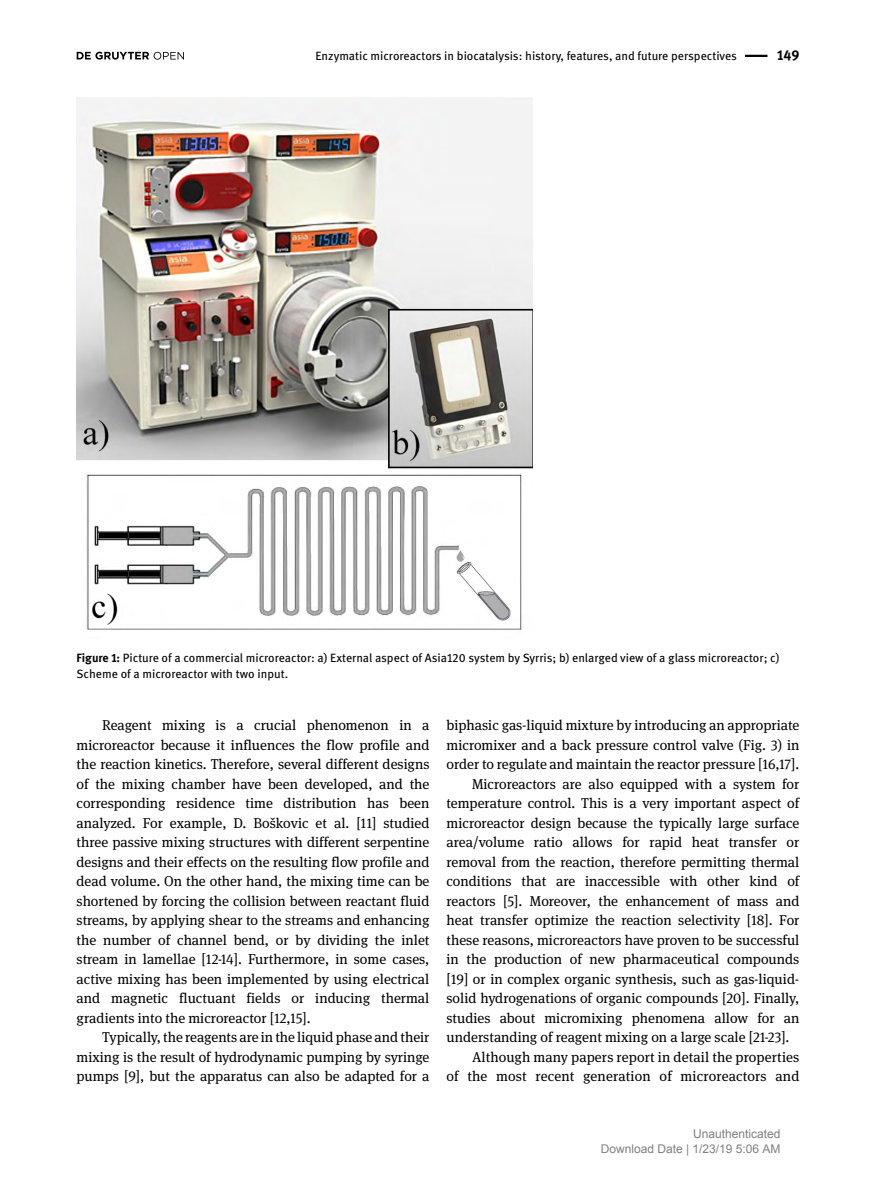
<style>
.page{position:relative;width:893px;height:1191px;background:#fff}
.page>*{position:absolute;margin:0;border:0;box-sizing:border-box;transform-origin:0 0}
.t1{font:14.25px/19.5px "DG Meta Serif Science";color:#000;text-align:justify}
.t2{font:700 14.25px "DG Meta Science";color:#000}
.t3{font:12px/16.5px "DG Meta Science";color:#000}
.t4{font:12px/15px "Arial";color:#808080;text-align:right}
.s1{font-weight:700}
</style>
<div class="page">
<svg style="left:77px;top:52px;width:107px;height:8px"></svg>
<hr style="left:745px;top:55px;width:22px;height:2px;background:#000">
<img style="left:77px;top:98px;width:456px;height:532px">
<p class="t3" style="left:315px;top:47px;width:423px">Enzymatic microreactors in biocatalysis: history, features, and future perspectives</p>
<p class="t2" style="left:777px;top:44px;width:24px">149</p>
<p class="t3" style="left:77px;top:649px;width:704px"><span class="s1">Figure 1:</span> Picture of a commercial microreactor: a) External aspect of Asia120 system by Syrris; b) enlarged view of a glass microreactor; c)<br>Scheme of a microreactor with two input.</p>
<p class="t1" style="left:77px;top:715px;width:354px;text-indent:26px">Reagent mixing is a crucial phenomenon in a microreactor because it influences the flow profile and the reaction kinetics. Therefore, several different designs of the mixing chamber have been developed, and the corresponding residence time distribution has been analyzed. For example, D. Boškovic et al. [11] studied three passive mixing structures with different serpentine designs and their effects on the resulting flow profile and dead volume. On the other hand, the mixing time can be shortened by forcing the collision between reactant fluid streams, by applying shear to the streams and enhancing the number of channel bend, or by dividing the inlet stream in lamellae [12-14]. Furthermore, in some cases, active mixing has been implemented by using electrical and magnetic fluctuant fields or inducing thermal gradients into the microreactor [12,15].</p>
<p class="t1" style="left:77px;top:1027px;width:354px;text-indent:26px">Typically, the reagents are in the liquid phase and their mixing is the result of hydrodynamic pumping by syringe pumps [9], but the apparatus can also be adapted for a</p>
<p class="t1" style="left:446px;top:715px;width:354px">biphasic gas-liquid mixture by introducing an appropriate</p>
<p class="t1" style="left:446px;top:734px;width:354px">micromixer and a back pressure control valve (Fig. 3) in</p>
<p class="t1" style="left:446px;top:754px;width:354px">order to regulate and maintain the reactor pressure [16,17].</p>
<p class="t1" style="left:472px;top:773px;width:329px">Microreactors are also equipped with a system for</p>
<p class="t1" style="left:446px;top:793px;width:354px">temperature control. This is a very important aspect of</p>
<p class="t1" style="left:446px;top:812px;width:354px">microreactor design because the typically large surface</p>
<p class="t1" style="left:446px;top:832px;width:354px">area/volume ratio allows for rapid heat transfer or</p>
<p class="t1" style="left:446px;top:851px;width:354px">removal from the reaction, therefore permitting thermal</p>
<p class="t1" style="left:446px;top:871px;width:354px">conditions that are inaccessible with other kind of</p>
<p class="t1" style="left:446px;top:890px;width:354px">reactors [5]. Moreover, the enhancement of mass and</p>
<p class="t1" style="left:446px;top:910px;width:354px">heat transfer optimize the reaction selectivity [18]. For</p>
<p class="t1" style="left:446px;top:929px;width:354px">these reasons, microreactors have proven to be successful</p>
<p class="t1" style="left:446px;top:949px;width:354px">in the production of new pharmaceutical compounds</p>
<p class="t1" style="left:446px;top:968px;width:354px">[19] or in complex organic synthesis, such as gas-liquid-</p>
<p class="t1" style="left:446px;top:988px;width:354px">solid hydrogenations of organic compounds [20]. Finally,</p>
<p class="t1" style="left:446px;top:1007px;width:354px">studies about micromixing phenomena allow for an</p>
<p class="t1" style="left:446px;top:1027px;width:344px">understanding of reagent mixing on a large scale [21-23].</p>
<p class="t1" style="left:472px;top:1046px;width:329px">Although many papers report in detail the properties</p>
<p class="t1" style="left:446px;top:1066px;width:354px">of the most recent generation of microreactors and</p>
<p class="t4" style="left:601px;top:1127px;width:181px">Unauthenticated<br>Download Date | 1/23/19 5:06 AM</p>
</div>
